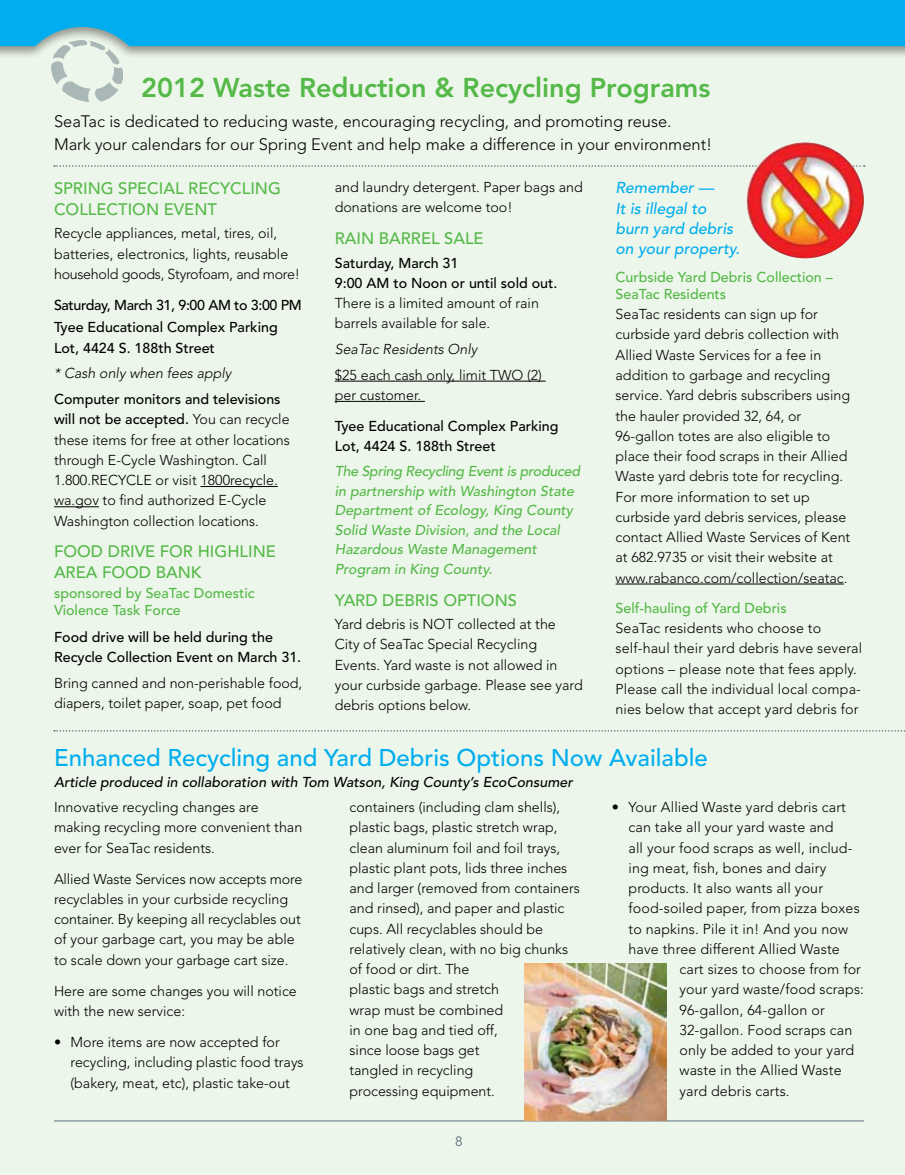
<style>
.page{position:relative;width:905px;height:1175px;background:#fff}
.page>*{position:absolute;margin:0;border:0;box-sizing:border-box;transform-origin:0 0}
.t1{font:800 27px "Avenir";color:#54b948}
.t2{font:500 24px "Avenir";color:#00aeef}
.t3{font:300 16.5px/23.1px "Avenir";color:#000}
.t4{font:500 16.5px "Avenir";color:#54b948}
.t5{font:italic 500 15.75px/20.2px "Avenir";color:#00aeef}
.t6{font:300 14.25px/20.2px "Avenir";color:#000}
.t7{font:500 14.25px/20.2px "Avenir";color:#000}
.t8{font:italic 500 14.25px/19.5px "Avenir";color:#54b948}
.t9{font:500 14.25px/17.2px "Avenir";color:#54b948}
.t10{font:italic 500 14.25px "Avenir";color:#000}
.t11{font:italic 300 14.25px "Avenir";color:#000}
.t12{font:13.5px "Avenir";color:#5c6f7c}
.s1{font-weight:500}
</style>
<div class="page">
<div style="left:0;top:21px;width:904px;height:1153px;background:#edf6ea"></div>
<div style="left:0;top:0;width:904px;height:60px;background:#000;opacity:.39"></div>
<div style="left:0;top:0;width:904px;height:46px;background:#00aeef"></div>
<hr style="left:54px;top:1120px;width:809px;height:1px;background:#5c6f7c">
<img style="left:51px;top:41px;width:71px;height:60px">
<svg style="left:54px;top:165px;width:810px;height:2px"></svg>
<svg style="left:54px;top:730px;width:851px;height:1px"></svg>
<hr style="left:200px;top:486px;width:78px;height:1px;background:#000">
<hr style="left:54px;top:506px;width:45px;height:1px;background:#000">
<hr style="left:335px;top:381px;width:210px;height:1px;background:#000">
<hr style="left:335px;top:401px;width:90px;height:1px;background:#000">
<hr style="left:615px;top:583px;width:228px;height:1px;background:#000">
<img style="left:746px;top:142px;width:117px;height:116px">
<img style="left:524px;top:963px;width:142px;height:157px">
<h1 class="t1" style="left:141px;top:72px;width:570px">2012 Waste Reduction &amp; Recycling Programs</h1>
<p class="t3" style="left:54px;top:109px;width:659px">SeaTac is dedicated to reducing waste, encouraging recycling, and promoting reuse.<br>Mark your calendars for our Spring Event and help make a difference in your environment!</p>
<p class="t4" style="left:54px;top:179px;width:20px">Spring</p>
<p class="t4" style="left:118px;top:179px;width:20px">Specia</p>
<p class="t4" style="left:175px;top:179px;width:35px">l Recyc</p>
<p class="t4" style="left:242px;top:179px;width:19px">ling</p>
<p class="t4" style="left:54px;top:200px;width:52px">Collecti</p>
<p class="t4" style="left:132px;top:200px;width:64px">on Event</p>
<p class="t6" style="left:54px;top:223px;width:247px">Recycle appliances, metal, tires, oil, batteries, electronics, lights, reusable household goods, Styrofoam, and more!</p>
<p class="t7" style="left:54px;top:294px;width:249px;line-height:22.4px">Saturday, March 31, 9:00 AM to 3:00 PM<br>Tyee Educational Complex Parking</p>
<p class="t7" style="left:54px;top:338px;width:162px">Lot, 4424 S. 188th Street</p>
<p class="t11" style="left:54px;top:365px;width:179px">* Cash only when fees apply</p>
<p class="t6" style="left:54px;top:389px;width:237px"><span class="s1">Computer monitors and televisions will not be accepted.</span> You can recycle these items for free at other locations through E-Cycle Washington. Call 1.800. RECYCLE or visit 1800recycle. wa. gov to find authorized E-Cycle Washington collection locations.</p>
<p class="t4" style="left:54px;top:542px;width:166px">Food Drive for High</p>
<p class="t4" style="left:239px;top:542px;width:19px">line</p>
<p class="t4" style="left:54px;top:563px;width:23px">Area</p>
<p class="t4" style="left:102px;top:563px;width:101px">Food Ban k</p>
<p class="t9" style="left:54px;top:584px;width:202px">sponsored by SeaTac Domestic<br>Violence Task Force</p>
<p class="t7" style="left:54px;top:627px;width:249px">Food drive will be held during the<br>Recycle Collection Event on March 31.</p>
<p class="t6" style="left:54px;top:673px;width:250px">Bring canned and non-perishable food, diapers, toilet paper, soap, pet food</p>
<p class="t6" style="left:335px;top:177px;width:249px">and laundry detergent. Paper bags and donations are welcome too!</p>
<p class="t4" style="left:335px;top:229px;width:21px">Rain</p>
<p class="t4" style="left:379px;top:229px;width:22px">Barre</p>
<p class="t4" style="left:431px;top:229px;width:52px">l Sale</p>
<p class="t7" style="left:335px;top:253px;width:224px">Saturday, March 31<br>9:00 AM to Noon or until sold out.</p>
<p class="t6" style="left:335px;top:293px;width:206px">There is a limited amount of rain barrels available for sale.</p>
<p class="t11" style="left:335px;top:341px;width:144px">SeaTac Residents Only</p>
<p class="t6" style="left:335px;top:365px;width:209px">$25 each cash only, limit TWO (2) per customer.</p>
<p class="t7" style="left:335px;top:416px;width:225px">Tyee Educational Complex Parking<br>Lot, 4424 S. 188th Street</p>
<p class="t8" style="left:335px;top:462px;width:247px">The Spring Recycling Event is produced in partnership with Washington State Department of Ecology, King County Solid Waste Division, and the Local Hazardous Waste Management Program in King County.</p>
<p class="t4" style="left:335px;top:590px;width:21px">Yard</p>
<p class="t4" style="left:382px;top:590px;width:22px">Debris</p>
<p class="t4" style="left:443px;top:590px;width:10px">Opti</p>
<p class="t4" style="left:481px;top:590px;width:25px">ons</p>
<p class="t6" style="left:335px;top:614px;width:249px">Yard debris is NOT collected at the<br>City of SeaTac Special Recycling<br>Events. Yard waste is not allowed in your curbside garbage. Please see yard debris options below.</p>
<p class="t5" style="left:615px;top:178px;width:126px">Remember —<br>It is illegal to burn yard debris on your property.</p>
<p class="t9" style="left:615px;top:268px;width:219px">Curbside Yard Debris Collection –<br>SeaTac Residents</p>
<p class="t6" style="left:615px;top:304px;width:236px">SeaTac residents can sign up for curbside yard debris collection with Allied Waste Services for a fee in addition to garbage and recycling service. Yard debris subscribers using the hauler provided 32, 64, or 96-gallon totes are also eligible to place their food scraps in their Allied Waste yard debris tote for recycling.<br>For more information to set up curbside yard debris services, please contact Allied Waste Services of Kent at 682.9735 or visit their website at www. rabanco. com/collection/seatac.</p>
<p class="t9" style="left:615px;top:599px;width:173px">Self-hauling of Yard Debris</p>
<p class="t6" style="left:615px;top:618px;width:248px">SeaTac residents who choose to self-haul their yard debris have several options – please note that fees apply.<br>Please call the individual local compa&shy;nies below that accept yard debris for</p>
<h2 class="t2" style="left:54px;top:743px;width:655px">Enhanced Recycling and Yard Debris Options Now Available</h2>
<p class="t10" style="left:54px;top:773px;width:520px">Article produced in collaboration with Tom Watson, King County’s EcoConsumer</p>
<p class="t6" style="left:54px;top:797px;width:250px">Innovative recycling changes are making recycling more convenient than ever for SeaTac residents.</p>
<p class="t6" style="left:54px;top:868px;width:250px">Allied Waste Services now accepts more recyclables in your curbside recycling container. By keeping all recyclables out of your garbage cart, you may be able to scale down your garbage cart size.</p>
<p class="t6" style="left:54px;top:980px;width:244px">Here are some changes you will notice with the new service:</p>
<p class="t6" style="left:71px;top:1032px;width:235px;text-indent:-17px">• More items are now accepted for recycling, including plastic food trays (bakery, meat, etc), plastic take-out</p>
<p class="t6" style="left:349px;top:797px;width:232px">containers (including clam shells), plastic bags, plastic stretch wrap, clean aluminum foil and foil trays, plastic plant pots, lids three inches and larger (removed from containers and rinsed), and paper and plastic cups. All recyclables should be relatively clean, with no big chunks of food or dirt. The<br>plastic bags and stretch<br>wrap must be combined<br>in one bag and tied off,<br>since loose bags get<br>tangled in recycling<br>processing equipment.</p>
<p class="t6" style="left:628px;top:797px;width:233px;text-indent:-17px">• Your Allied Waste yard debris cart can take all your yard waste and<br>all your food scraps as well, includ&shy;ing meat, fish, bones and dairy products. It also wants all your food-soiled paper, from pizza boxes to napkins. Pile it in! And you now have three different Allied Waste</p>
<p class="t6" style="left:679px;top:959px;width:186px">cart sizes to choose from for your yard waste/food scraps:<br>96-gallon, 64-gallon or<br>32-gallon. Food scraps can only be added to your yard waste in the Allied Waste yard debris carts.</p>
<p class="t12" style="left:455px;top:1133px;width:9px">8</p>
</div>
